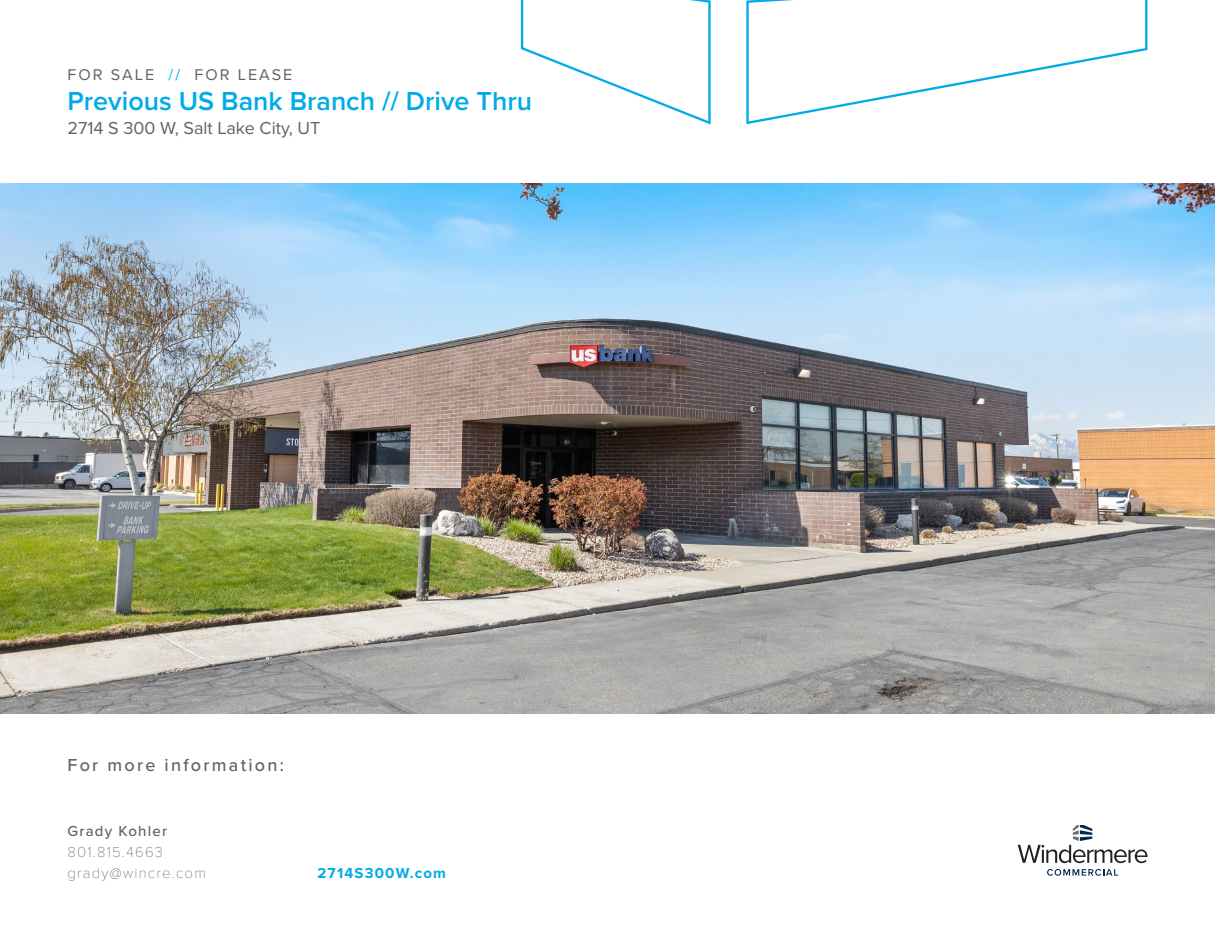
<style>
.page{position:relative;width:1215px;height:945px;background:#fff}
.page>*{position:absolute;margin:0;border:0;box-sizing:border-box;transform-origin:0 0}
.t1{font:600 27px "Proxima Nova";color:#00abe7}
.t2{font:18px "Proxima Nova";color:#5e6367}
.t3{font:500 18px "Proxima Nova";letter-spacing:.125em;color:#5e6367}
.t4{font:16.2px "Proxima Nova";letter-spacing:.125em;color:#5e6367}
.t5{font:100 15px/21px "Proxima Nova T";letter-spacing:.08em;color:#5e6367}
.t6{font:700 15px "Proxima Nova";letter-spacing:.08em;color:#00abe7}
.t7{font:500 15px "Proxima Nova";letter-spacing:.08em;color:#5e6367}
.s1{color:#00abe7}
</style>
<div class="page">
<img style="left:0;top:183px;width:1215px;height:531px">
<svg style="left:1047px;top:869px;width:71px;height:7px"></svg>
<svg style="left:1018px;top:825px;width:130px;height:38px"></svg>
<svg style="left:520px;top:0;width:628px;height:125px"></svg>
<p class="t4" style="left:68px;top:63px;width:226px">FOR SALE <span class="s1">//</span> FOR LEASE</p>
<p class="t1" style="left:68px;top:81px;width:466px">Previous US Bank Branch // Drive Thru</p>
<p class="t2" style="left:68px;top:115px;width:255px">2714 S 300 W, Salt Lake City, UT</p>
<p class="t3" style="left:68px;top:751px;width:218px">For more information:</p>
<p class="t7" style="left:68px;top:820px;width:101px">Grady Kohler</p>
<p class="t5" style="left:68px;top:840px;width:140px">801.815.4663 grady@wincre.com</p>
<p class="t6" style="left:317px;top:862px;width:130px">2714S300W.com</p>
</div>
